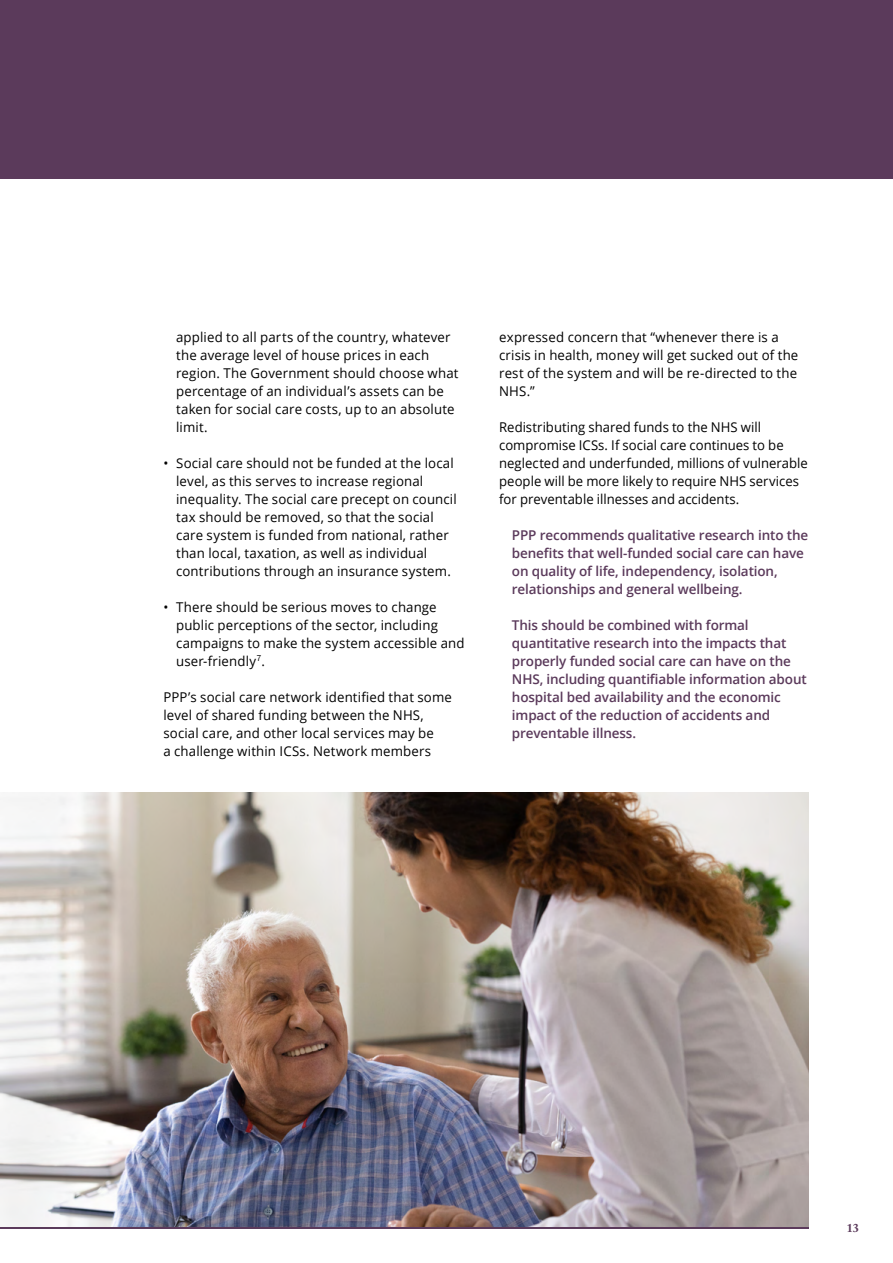
<style>
.page{position:relative;width:893px;height:1263px;background:#fff}
.page>*{position:absolute;margin:0;border:0;box-sizing:border-box;transform-origin:0 0}
.Main_Body_Indent{font:13.5px/18px "Open Sans";letter-spacing:.01em;color:#000}
.Recommendation{font:600 13.5px/18px "Open Sans";letter-spacing:-.01em;color:#5b3a5b}
.t1{font:700 12px "Adobe Caslon Pro";color:#5b3a5b}
</style>
<div class="page">
<div style="left:0;top:0;width:893px;height:179px;background:#5b3a5b"></div>
<img style="left:0;top:792px;width:808px;height:435px">
<hr style="left:0;top:1227px;width:808px;height:2px;background:#5b3a5b">
<p class="Main_Body_Indent" style="left:176px;top:328px;width:284px">applied to all parts of the country, whatever the average level of house prices in each region. The Government should choose what percentage of an individual’s assets can be taken for social care costs, up to an absolute limit.</p>
<p class="Main_Body_Indent" style="left:176px;top:454px;width:282px;text-indent:-13px">• Social care should not be funded at the local level, as this serves to increase regional inequality. The social care precept on council tax should be removed, so that the social care system is funded from national, rather than local, taxation, as well as individual contributions through an insurance system.</p>
<p class="Main_Body_Indent" style="left:176px;top:598px;width:290px;text-indent:-13px">• There should be serious moves to change public perceptions of the sector, including campaigns to make the system accessible and user-friendly<sup>7</sup>.</p>
<p class="Main_Body_Indent" style="left:163px;top:688px;width:290px">PPP’s social care network identified that some level of shared funding between the NHS, social care, and other local services may be<br>a challenge within ICSs. Network members</p>
<p class="Main_Body_Indent" style="left:499px;top:328px;width:301px">expressed concern that “whenever there is a crisis in health, money will get sucked out of the rest of the system and will be re-directed to the NHS.”</p>
<p class="Main_Body_Indent" style="left:499px;top:418px;width:310px">Redistributing shared funds to the NHS will compromise ICSs. If social care continues to be neglected and underfunded, millions of vulnerable people will be more likely to require NHS services for preventable illnesses and accidents.</p>
<p class="Recommendation" style="left:512px;top:526px;width:298px">PPP recommends qualitative research into the benefits that well-funded social care can have on quality of life, independency, isolation, relationships and general wellbeing.</p>
<p class="Recommendation" style="left:512px;top:616px;width:296px">This should be combined with formal quantitative research into the impacts that properly funded social care can have on the NHS, including quantifiable information about hospital bed availability and the economic impact of the reduction of accidents and preventable illness.</p>
<p class="t1" style="left:847px;top:1221px;width:13px">13</p>
</div>
